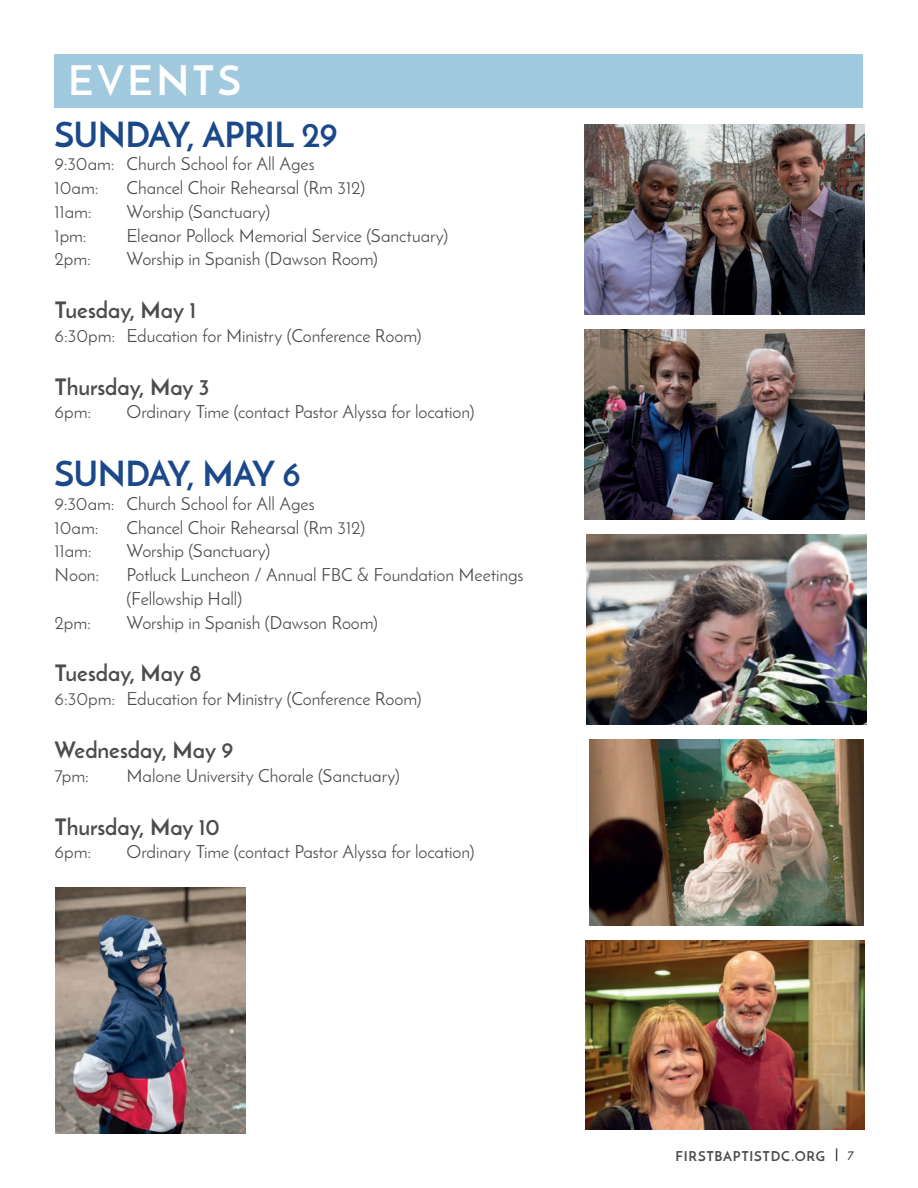
<style>
.page{position:relative;width:918px;height:1188px;background:#fff}
.page>*{position:absolute;margin:0;border:0;box-sizing:border-box;transform-origin:0 0}
.t1{font:700 40.5px "Josefin Sans";letter-spacing:.09em;color:#fff}
.t2{font:700 34.5px "Josefin Sans";letter-spacing:-.02em;color:#1b4889}
.t3{font:700 22.5px "Josefin Sans";color:#4b4c4d}
.t4{font:18px/23.7px "Josefin Sans";letter-spacing:-.005em;color:#4b4c4d}
.t5{font:700 13.5px "Josefin Sans";letter-spacing:.05em;color:#4b4c4d}
.t6{font:italic 700 13.5px "Josefin Slab";color:#4b4c4d}
</style>
<div class="page">
<svg style="left:836px;top:1148px;width:1px;height:13px"></svg>
<div style="left:55px;top:54px;width:808px;height:53px;background:#a2cade"></div>
<img style="left:587px;top:534px;width:279px;height:190px">
<img style="left:585px;top:124px;width:279px;height:190px">
<img style="left:585px;top:329px;width:279px;height:190px">
<img style="left:56px;top:887px;width:190px;height:247px">
<img style="left:585px;top:940px;width:279px;height:190px">
<img style="left:590px;top:739px;width:273px;height:186px">
<h1 class="t1" style="left:68px;top:56px;width:174px">EVENTS</h1>
<h2 class="t2" style="left:55px;top:113px;width:285px">SUNDAY, APRIL 29</h2>
<p class="t4" style="left:55px;top:152px;width:262px">9:30am: Church School for All Ages<br>10am:</p>
<p class="t4" style="left:127px;top:176px;width:240px">Chancel Choir Rehearsal (Rm 312)</p>
<p class="t4" style="left:55px;top:200px;width:39px">11am:</p>
<p class="t4" style="left:127px;top:200px;width:145px">Worship (Sanctuary)</p>
<p class="t4" style="left:55px;top:223px;width:34px">1pm:</p>
<p class="t4" style="left:127px;top:223px;width:323px">Eleanor Pollock Memorial Service (Sanctuary)</p>
<p class="t4" style="left:55px;top:247px;width:38px">2pm:</p>
<p class="t4" style="left:127px;top:247px;width:253px">Worship in Spanish (Dawson Room)</p>
<p class="t3" style="left:55px;top:296px;width:143px">Tuesday, May 1</p>
<p class="t4" style="left:55px;top:324px;width:369px">6:30pm: Education for Ministry (Conference Room)</p>
<p class="t3" style="left:55px;top:373px;width:156px">Thursday, May 3</p>
<p class="t4" style="left:55px;top:400px;width:38px">6pm:</p>
<p class="t4" style="left:127px;top:400px;width:349px">Ordinary Time (contact Pastor Alyssa for location)</p>
<h2 class="t2" style="left:55px;top:452px;width:248px">SUNDAY, MAY 6</h2>
<p class="t4" style="left:55px;top:492px;width:262px">9:30am: Church School for All Ages<br>10am:</p>
<p class="t4" style="left:127px;top:515px;width:240px">Chancel Choir Rehearsal (Rm 312)</p>
<p class="t4" style="left:55px;top:539px;width:39px">11am:</p>
<p class="t4" style="left:127px;top:539px;width:145px">Worship (Sanctuary)</p>
<p class="t4" style="left:55px;top:563px;width:46px">Noon:</p>
<p class="t4" style="left:127px;top:563px;width:399px">Potluck Luncheon / Annual FBC &amp; Foundation Meetings (Fellowship Hall)</p>
<p class="t4" style="left:55px;top:610px;width:38px">2pm:</p>
<p class="t4" style="left:127px;top:610px;width:253px">Worship in Spanish (Dawson Room)</p>
<p class="t3" style="left:55px;top:659px;width:148px">Tuesday, May 8</p>
<p class="t4" style="left:55px;top:687px;width:369px">6:30pm: Education for Ministry (Conference Room)</p>
<p class="t3" style="left:55px;top:736px;width:180px">Wednesday, May 9</p>
<p class="t4" style="left:55px;top:764px;width:36px">7pm:</p>
<p class="t4" style="left:127px;top:764px;width:275px">Malone University Chorale (Sanctuary)</p>
<p class="t3" style="left:55px;top:813px;width:167px">Thursday, May 10</p>
<p class="t4" style="left:55px;top:840px;width:38px">6pm:</p>
<p class="t4" style="left:127px;top:840px;width:349px">Ordinary Time (contact Pastor Alyssa for location)</p>
<p class="t5" style="left:676px;top:1147px;width:151px">FIRSTBAPTISTDC.ORG</p>
<p class="t6" style="left:848px;top:1148px;width:8px">7</p>
</div>
